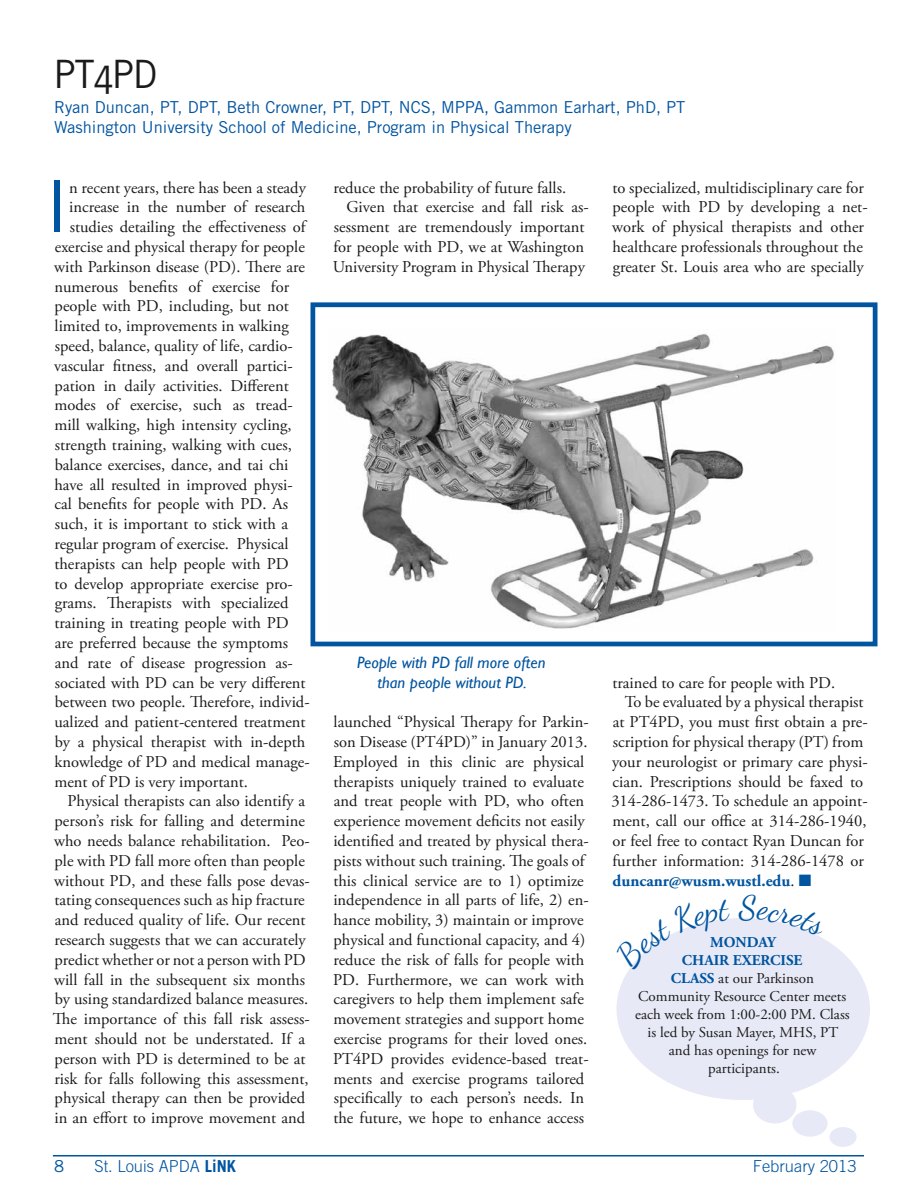
<style>
.page{position:relative;width:918px;height:1188px;background:#fff}
.page>*{position:absolute;margin:0;border:0;box-sizing:border-box;transform-origin:0 0}
.t1{font:71.4px "Trade Gothic LT Std";color:#0054a0}
.t2{font:42px "News Got SCT";color:#1c1b1b}
.t3{font:16.5px/19.8px "Adobe Garamond Pro";color:#1c1b1b}
.t4{font:16.5px/19.8px "Trade Gothic LT Std";color:#0054a0}
.t5{font:italic 16.5px/19.8px "Gill Sans";color:#0054a0;text-align:center}
.t6{font:300 16.5px "Trade Gothic LT Std";color:#0054a0}
.t7{font:700 16.5px "Adobe Garamond Pro";color:#0054a0}
.t8{font:15px "Adobe Garamond Pro";color:#1c1b1b}
.t9{font:700 15px/18px "Adobe Garamond Pro";color:#0054a0}
.s1{font-weight:400;color:#1c1b1b}
.s2{font-weight:700}
</style>
<div class="page">
<hr style="left:53px;top:1155px;width:811px;height:1px;background:#0054a0">
<img style="left:332px;top:334px;width:502px;height:295px">
<div style="left:311px;top:302px;width:566px;height:344px;border:5px solid #0054a0"></div>
<div style="left:616px;top:918px;width:254px;height:182px;background:#e7e9f6;border-radius:50%"></div>
<div style="left:753px;top:1086px;width:44px;height:38px;background:#e7e9f6;border-radius:50%"></div>
<div style="left:792px;top:1110px;width:36px;height:27px;background:#e7e9f6;border-radius:50%"></div>
<div style="left:829px;top:1127px;width:28px;height:20px;background:#e7e9f6;border-radius:50%"></div>
<svg style="left:629px;top:919px;width:92px;height:50px"></svg>
<h2 class="t2" style="left:54px;top:51px;width:105px">PT4PD</h2>
<p class="t4" style="left:54px;top:97px;width:633px">Ryan Duncan, PT, DPT, Beth Crowner, PT, DPT, NCS, MPPA, Gammon Earhart, PhD, PT<br>Washington University School of Medicine, Program in Physical Therapy</p>
<h1 class="t1" style="left:45px;top:164px;width:25px">I</h1>
<p class="t3" style="left:69px;top:178px;width:238px">n recent years, there has been a steady</p>
<p class="t3" style="left:69px;top:198px;width:238px">increase in the number of research</p>
<p class="t3" style="left:70px;top:218px;width:237px">studies detailing the effectiveness of</p>
<p class="t3" style="left:55px;top:237px;width:252px">exercise and physical therapy for people</p>
<p class="t3" style="left:54px;top:257px;width:252px">with Parkinson disease (PD). There are</p>
<p class="t3" style="left:54px;top:277px;width:236px">numerous benefits of exercise for</p>
<p class="t3" style="left:55px;top:297px;width:236px">people with PD, including, but not</p>
<p class="t3" style="left:55px;top:317px;width:236px">limited to, improvements in walking</p>
<p class="t3" style="left:55px;top:336px;width:239px">speed, balance, quality of life, cardio-</p>
<p class="t3" style="left:54px;top:356px;width:240px">vascular fitness, and overall partici-</p>
<p class="t3" style="left:55px;top:376px;width:236px">pation in daily activities. Different</p>
<p class="t3" style="left:54px;top:396px;width:240px">modes of exercise, such as tread-</p>
<p class="t3" style="left:54px;top:416px;width:239px">mill walking, high intensity cycling,</p>
<p class="t3" style="left:55px;top:435px;width:238px">strength training, walking with cues,</p>
<p class="t3" style="left:55px;top:455px;width:235px">balance exercises, dance, and tai chi</p>
<p class="t3" style="left:54px;top:475px;width:240px">have all resulted in improved physi-</p>
<p class="t3" style="left:55px;top:495px;width:235px">cal benefits for people with PD. As</p>
<p class="t3" style="left:55px;top:515px;width:235px">such, it is important to stick with a</p>
<p class="t3" style="left:54px;top:534px;width:236px">regular program of exercise. Physical</p>
<p class="t3" style="left:54px;top:554px;width:236px">therapists can help people with PD</p>
<p class="t3" style="left:54px;top:574px;width:240px">to develop appropriate exercise pro-</p>
<p class="t3" style="left:55px;top:594px;width:235px">grams. Therapists with specialized</p>
<p class="t3" style="left:54px;top:614px;width:236px">training in treating people with PD</p>
<p class="t3" style="left:55px;top:633px;width:235px">are preferred because the symptoms</p>
<p class="t3" style="left:55px;top:653px;width:240px">and rate of disease progression as-</p>
<p class="t3" style="left:55px;top:673px;width:252px">sociated with PD can be very different</p>
<p class="t3" style="left:55px;top:693px;width:256px">between two people. Therefore, individ-</p>
<p class="t3" style="left:55px;top:713px;width:253px">ualized and patient-centered treatment</p>
<p class="t3" style="left:55px;top:732px;width:252px">by a physical therapist with in-depth</p>
<p class="t3" style="left:55px;top:752px;width:257px">knowledge of PD and medical manage-</p>
<p class="t3" style="left:54px;top:772px;width:195px">ment of PD is very important.</p>
<p class="t3" style="left:68px;top:792px;width:239px">Physical therapists can also identify a</p>
<p class="t3" style="left:55px;top:812px;width:252px">person’s risk for falling and determine</p>
<p class="t3" style="left:54px;top:831px;width:257px">who needs balance rehabilitation. Peo-</p>
<p class="t3" style="left:55px;top:851px;width:252px">ple with PD fall more often than people</p>
<p class="t3" style="left:54px;top:871px;width:257px">without PD, and these falls pose devas-</p>
<p class="t3" style="left:54px;top:891px;width:252px">tating consequences such as hip fracture</p>
<p class="t3" style="left:55px;top:911px;width:252px">and reduced quality of life. Our recent</p>
<p class="t3" style="left:54px;top:930px;width:253px">research suggests that we can accurately</p>
<p class="t3" style="left:55px;top:950px;width:253px">predict whether or not a person with PD</p>
<p class="t3" style="left:54px;top:970px;width:252px">will fall in the subsequent six months</p>
<p class="t3" style="left:55px;top:990px;width:255px">by using standardized balance measures.</p>
<p class="t3" style="left:53px;top:1010px;width:258px">The importance of this fall risk assess-</p>
<p class="t3" style="left:54px;top:1029px;width:252px">ment should not be understated. If a</p>
<p class="t3" style="left:55px;top:1049px;width:253px">person with PD is determined to be at</p>
<p class="t3" style="left:54px;top:1069px;width:256px">risk for falls following this assessment,</p>
<p class="t3" style="left:55px;top:1089px;width:252px">physical therapy can then be provided</p>
<p class="t3" style="left:54px;top:1109px;width:252px">in an effort to improve movement and</p>
<p class="t3" style="left:333px;top:178px;width:234px">reduce the probability of future falls.</p>
<p class="t3" style="left:346px;top:198px;width:244px">Given that exercise and fall risk as-</p>
<p class="t3" style="left:334px;top:218px;width:252px">sessment are tremendously important</p>
<p class="t3" style="left:334px;top:237px;width:252px">for people with PD, we at Washington</p>
<p class="t3" style="left:333px;top:257px;width:254px">University Program in Physical Therapy</p>
<p class="t3" style="left:612px;top:178px;width:257px">to specialized, multidisciplinary care for people with PD by developing a net&shy;work of physical therapists and other healthcare professionals throughout the greater St. Louis area who are specially</p>
<p class="t5" style="left:357px;top:653px;width:190px">People with PD fall more often than people without PD.</p>
<p class="t3" style="left:333px;top:713px;width:257px">launched “Physical Therapy for Parkin&shy;son Disease (PT4PD)” in January 2013.<br>Employed in this clinic are physical therapists uniquely trained to evaluate and treat people with PD, who often experience movement deficits not easily identified and treated by physical thera&shy;pists without such training. The goals of this clinical service are to 1) optimize independence in all parts of life, 2) en&shy;hance mobility, 3) maintain or improve physical and functional capacity, and 4) reduce the risk of falls for people with PD. Furthermore, we can work with caregivers to help them implement safe movement strategies and support home exercise programs for their loved ones.<br>PT4PD provides evidence-based treat&shy;ments and exercise programs tailored specifically to each person’s needs. In the future, we hope to enhance access</p>
<p class="t3" style="left:612px;top:673px;width:224px">trained to care for people with PD.</p>
<p class="t3" style="left:625px;top:693px;width:240px">To be evaluated by a physical therapist</p>
<p class="t3" style="left:613px;top:713px;width:256px">at PT4PD, you must first obtain a pre-</p>
<p class="t3" style="left:613px;top:732px;width:252px">scription for physical therapy (PT) from</p>
<p class="t3" style="left:612px;top:752px;width:257px">your neurologist or primary care physi-</p>
<p class="t3" style="left:613px;top:772px;width:252px">cian. Prescriptions should be faxed to</p>
<p class="t3" style="left:611px;top:792px;width:258px">314-286-1473. To schedule an appoint-</p>
<p class="t3" style="left:612px;top:812px;width:256px">ment, call our office at 314-286-1940,</p>
<p class="t3" style="left:613px;top:831px;width:253px">or feel free to contact Ryan Duncan for</p>
<p class="t3" style="left:612px;top:851px;width:253px">further information: 314-286-1478 or</p>
<p class="t7" style="left:613px;top:871px;width:200px">duncanr@wusm.wustl.edu<span class="s1">.</span> ■</p>
<p class="t9" style="left:682px;top:933px;width:87px;text-indent:28px">MONDAY<br>CHAIR</p>
<p class="t9" style="left:733px;top:951px;width:56px">EXERCISE</p>
<p class="t9" style="left:671px;top:969px;width:20px">CLASS</p>
<p class="t8" style="left:718px;top:969px;width:97px">at our Parkinson</p>
<p class="t8" style="left:638px;top:987px;width:210px">Community Resource Center meets</p>
<p class="t8" style="left:635px;top:1005px;width:216px">each week from 1:00-2:00 PM. Class</p>
<p class="t8" style="left:648px;top:1023px;width:192px">is led by Susan Mayer, MHS, PT</p>
<p class="t8" style="left:669px;top:1041px;width:149px">and has openings for new</p>
<p class="t8" style="left:708px;top:1059px;width:73px">participants.</p>
<p class="t4" style="left:54px;top:1156px;width:12px">8</p>
<p class="t6" style="left:95px;top:1156px;width:143px">St. Louis APDA <span class="s2">LiNK</span></p>
<p class="t6" style="left:753px;top:1156px;width:105px">February 2013</p>
</div>
